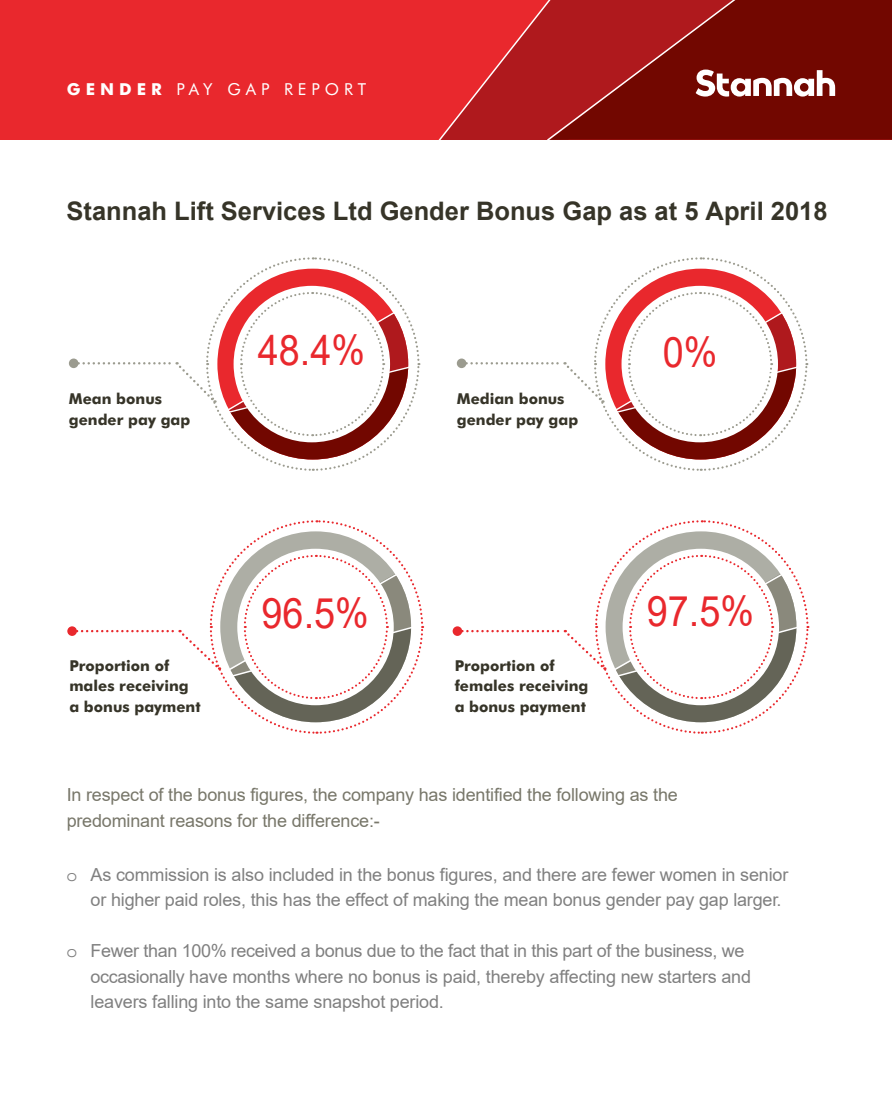
<style>
.page{position:relative;width:892px;height:1101px;background:#fff}
.page>*{position:absolute;margin:0;border:0;box-sizing:border-box;transform-origin:0 0}
.t1{font:42px "Arial";color:#e9282d;scale:.9 1}
.t2{font:700 25.5px "Arial";color:#363428}
.t3{font:18px/25.2px "Arial";letter-spacing:-.01em;color:#808080}
.t4{font:18px/25.5px "Arial";letter-spacing:-.01em;color:#78776a}
.t5{font:16.5px "Futura BT";letter-spacing:.3em;color:#fff}
.t6{font:700 15px/20.5px "Futura BT";color:#363428}
.s1{font-weight:700}
.s2{font-family:"Courier Std"}
</style>
<div class="page">
<div style="left:0;top:0;width:892px;height:140px;background:#e9282d"></div>
<div style="left:835px;top:0;width:57px;height:140px;background:#720700"></div>
<svg style="left:75px;top:257px;width:346px;height:214px"></svg>
<div style="left:69px;top:358px;width:9px;height:10px;background:#9b9b8f;border-radius:50%"></div>
<svg style="left:463px;top:257px;width:345px;height:214px"></svg>
<div style="left:457px;top:358px;width:9px;height:10px;background:#9b9b8f;border-radius:50%"></div>
<svg style="left:74px;top:520px;width:350px;height:214px"></svg>
<div style="left:67px;top:626px;width:10px;height:10px;background:#e9282d;border-radius:50%"></div>
<svg style="left:459px;top:520px;width:351px;height:214px"></svg>
<div style="left:453px;top:626px;width:9px;height:10px;background:#e9282d;border-radius:50%"></div>
<svg style="left:438px;top:0;width:397px;height:140px;background:#9f1c1b"></svg>
<p class="t5" style="left:67px;top:79px;width:301px"><span class="s1">GENDER</span> PAY GAP REPORT</p>
<h2 class="t2" style="left:67px;top:193px;width:762px">Stannah Lift Services Ltd Gender Bonus Gap as at 5 April 2018</h2>
<h1 class="t1" style="left:258px;top:321px;width:121px">48.4%</h1>
<h1 class="t1" style="left:663px;top:323px;width:62px">0%</h1>
<p class="t6" style="left:69px;top:388px;width:123px">Mean bonus gender pay gap</p>
<p class="t6" style="left:457px;top:388px;width:123px">Median bonus gender pay gap</p>
<p class="t6" style="left:69px;top:655px;width:133px">Proportion of males receiving a bonus payment</p>
<h1 class="t1" style="left:262px;top:584px;width:121px">96.5%</h1>
<p class="t6" style="left:455px;top:655px;width:135px">Proportion of females receiving a bonus payment</p>
<h1 class="t1" style="left:647px;top:582px;width:121px">97.5%</h1>
<p class="t4" style="left:67px;top:782px;width:613px">In respect of the bonus figures, the company has identified the following as the predominant reasons for the difference:-</p>
<p class="t3" style="left:91px;top:862px;width:699px;text-indent:-24px"><span class="s2">o</span> As commission is also included in the bonus figures, and there are fewer women in senior or higher paid roles, this has the effect of making the mean bonus gender pay gap larger.</p>
<p class="t3" style="left:91px;top:938px;width:662px;text-indent:-24px"><span class="s2">o</span> Fewer than 100% received a bonus due to the fact that in this part of the business, we occasionally have months where no bonus is paid, thereby affecting new starters and leavers falling into the same snapshot period.</p>
</div>
